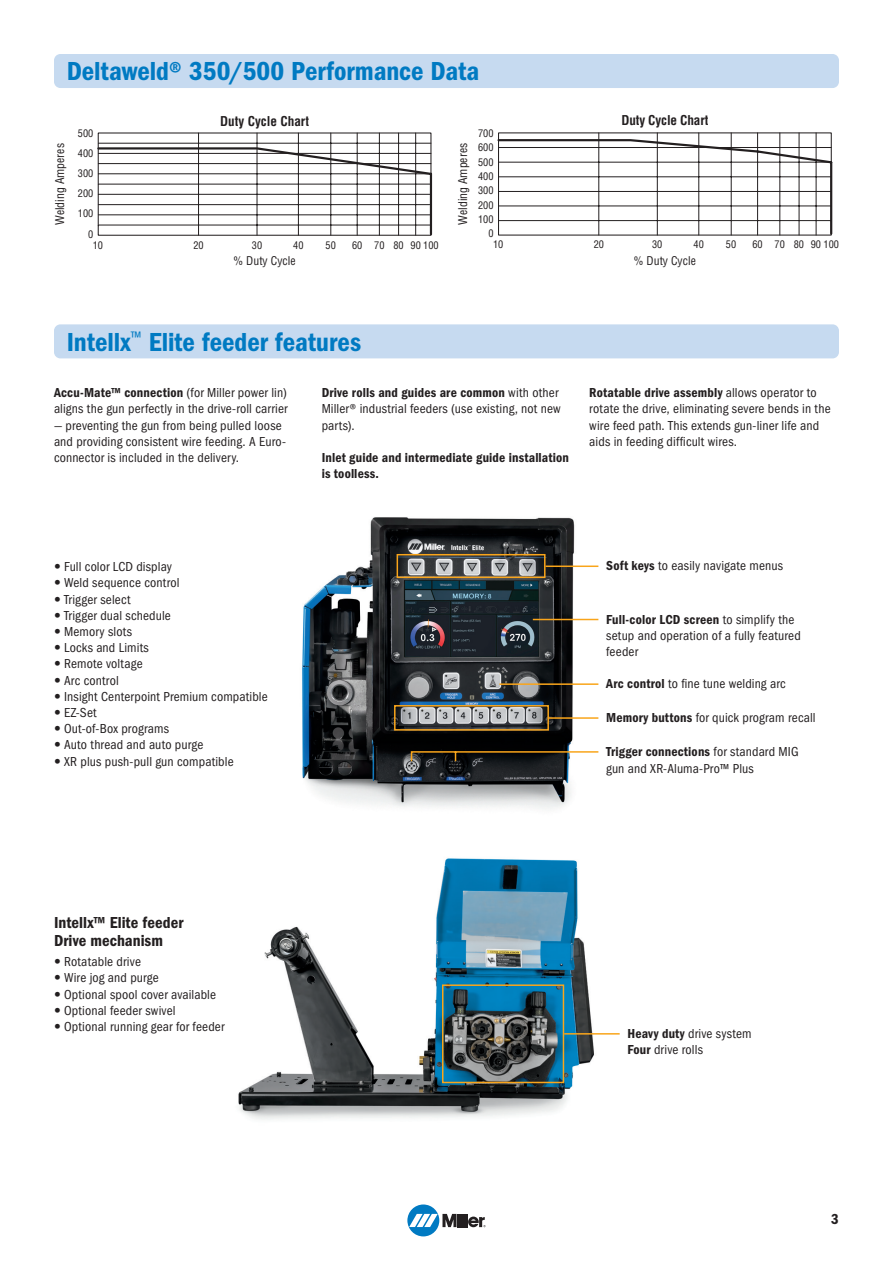
<style>
.page{position:relative;width:893px;height:1263px;background:#fff}
.page>*{position:absolute;margin:0;border:0;box-sizing:border-box;transform-origin:0 0}
.t1{font:27px "ITC Franklin Gothic Std Dm Cd";color:#007ac2}
.t2{font:16.5px/18px "ITC Franklin Gothic Std Dm Cd";letter-spacing:.005em;color:#231f20}
.t3{font:15px "ITC Franklin Gothic Std Dm Cd";color:#231f20}
.t4{font:condensed 13.5px/16.2px "ITC Franklin Gothic Std";letter-spacing:.01em;color:#231f20}
.t5{font:13.5px/16.2px "ITC Franklin Gothic Std Dm Cd";letter-spacing:.01em;color:#231f20}
.t6{font:700 condensed 13.2px "Helvetica";letter-spacing:-.005em;color:#231f20}
.t7{font:condensed 11.7px "Helvetica";color:#231f20}
.t8{font:condensed 10.35px "Helvetica";color:#231f20}
.s1{font-family:"ITC Franklin Gothic Std";font-stretch:condensed}
.s2{font-family:"Helvetica Neue LT Com";font-stretch:normal}
.s3{font-family:"ITC Franklin Gothic Std Dm Cd";font-stretch:normal}
</style>
<div class="page">
<img style="left:238px;top:858px;width:369px;height:262px">
<div style="left:54px;top:54px;width:785px;height:34px;background:#c6daf0;border-radius:6px"></div>
<div style="left:54px;top:324px;width:785px;height:34px;background:#c6daf0;border-radius:6px"></div>
<hr style="left:564px;top:1033px;width:56px;height:1px;background:#f9a51b">
<div style="left:442px;top:984px;width:122px;height:99px;border:2px solid #f9a51b"></div>
<img style="left:302px;top:517px;width:281px;height:292px">
<hr style="left:546px;top:565px;width:52px;height:2px;background:#f9a51b">
<hr style="left:533px;top:619px;width:65px;height:1px;background:#f9a51b">
<hr style="left:499px;top:683px;width:99px;height:2px;background:#f9a51b">
<svg style="left:410px;top:750px;width:189px;height:13px;background:#4f4738"></svg>
<div style="left:397px;top:554px;width:149px;height:24px;border:2px solid #f9a51b"></div>
<hr style="left:548px;top:717px;width:50px;height:2px;background:#f9a51b">
<div style="left:394px;top:705px;width:155px;height:26px;border:2px solid #f9a51b"></div>
<svg style="left:497px;top:132px;width:336px;height:104px"></svg>
<svg style="left:97px;top:133px;width:336px;height:103px"></svg>
<div style="left:407px;top:1204px;width:32px;height:32px;background:#007ac2;border-radius:50%"></div>
<svg style="left:409px;top:1214px;width:77px;height:13px"></svg>
<h1 class="t1" style="left:67px;top:56px;width:414px">Deltaweld® 350/500 Performance Data</h1>
<p class="t7" style="left:53px;top:225px;width:83px;rotate:-90deg">Welding Amperes</p>
<p class="t8" style="left:78px;top:127px;width:17px">500</p>
<p class="t8" style="left:78px;top:147px;width:17px">400</p>
<p class="t8" style="left:78px;top:167px;width:17px">300</p>
<p class="t8" style="left:78px;top:187px;width:17px">200</p>
<p class="t8" style="left:78px;top:207px;width:17px">100</p>
<p class="t8" style="left:88px;top:227px;width:7px">0</p>
<p class="t6" style="left:220px;top:113px;width:90px">Duty Cycle Chart</p>
<p class="t7" style="left:456px;top:225px;width:83px;rotate:-90deg">Welding Amperes</p>
<p class="t8" style="left:478px;top:127px;width:17px">700</p>
<p class="t8" style="left:478px;top:141px;width:17px">600</p>
<p class="t8" style="left:478px;top:155px;width:17px">500</p>
<p class="t8" style="left:478px;top:170px;width:17px">400</p>
<p class="t8" style="left:478px;top:184px;width:17px">300</p>
<p class="t8" style="left:478px;top:198px;width:17px">200</p>
<p class="t8" style="left:478px;top:213px;width:17px">100</p>
<p class="t8" style="left:488px;top:227px;width:7px">0</p>
<p class="t6" style="left:621px;top:112px;width:88px">Duty Cycle Chart</p>
<p class="t8" style="left:93px;top:238px;width:12px">10</p>
<p class="t8" style="left:193px;top:238px;width:12px">20</p>
<p class="t8" style="left:252px;top:238px;width:12px">30</p>
<p class="t8" style="left:293px;top:238px;width:12px">40</p>
<p class="t8" style="left:326px;top:238px;width:12px">50</p>
<p class="t8" style="left:352px;top:238px;width:88px">60 70 80 90 100</p>
<p class="t7" style="left:234px;top:253px;width:64px">% Duty Cycle</p>
<p class="t8" style="left:493px;top:238px;width:12px">10</p>
<p class="t8" style="left:594px;top:238px;width:12px">20</p>
<p class="t8" style="left:652px;top:238px;width:12px">30</p>
<p class="t8" style="left:693px;top:238px;width:12px">40</p>
<p class="t8" style="left:726px;top:238px;width:12px">50</p>
<p class="t8" style="left:752px;top:238px;width:88px">60 70 80 90 100</p>
<p class="t7" style="left:634px;top:253px;width:64px">% Duty Cycle</p>
<h1 class="t1" style="left:67px;top:326px;width:296px">Intellx<sup>™</sup> Elite feeder features</h1>
<p class="t5" style="left:54px;top:385px;width:234px">Accu-Mate™ connection <span class="s1">(for Miller power lin)</span></p>
<p class="t4" style="left:54px;top:401px;width:235px">aligns the gun perfectly in the drive-roll carrier</p>
<p class="t4" style="left:54px;top:417px;width:233px">— preventing the gun from being pulled loose and providing consistent wire feeding. A Euro&shy;connector is included in the delivery.</p>
<p class="t5" style="left:322px;top:385px;width:238px">Drive rolls and guides are common <span class="s1">with other</span></p>
<p class="t4" style="left:322px;top:401px;width:241px">Miller® industrial feeders (use existing, not new parts).</p>
<p class="t5" style="left:322px;top:449px;width:249px">Inlet guide and intermediate guide installation is toolless.</p>
<p class="t5" style="left:589px;top:385px;width:229px">Rotatable drive assembly <span class="s1">allows operator to</span></p>
<p class="t4" style="left:589px;top:401px;width:243px">rotate the drive, eliminating severe bends in the wire feed path. This extends gun-liner life and aids in feeding difficult wires.</p>
<p class="t4" style="left:54px;top:559px;width:119px"><span class="s2">•</span> Full color LCD display</p>
<p class="t4" style="left:54px;top:575px;width:127px"><span class="s2">•</span> Weld sequence control</p>
<p class="t4" style="left:54px;top:591px;width:78px"><span class="s2">•</span> Trigger select</p>
<p class="t4" style="left:54px;top:607px;width:118px"><span class="s2">•</span> Trigger dual schedule</p>
<p class="t4" style="left:54px;top:623px;width:80px"><span class="s2">•</span> Memory slots</p>
<p class="t4" style="left:54px;top:640px;width:96px"><span class="s2">•</span> Locks and Limits</p>
<p class="t4" style="left:54px;top:656px;width:90px"><span class="s2">•</span> Remote voltage</p>
<p class="t4" style="left:54px;top:672px;width:66px"><span class="s2">•</span> Arc control</p>
<p class="t4" style="left:54px;top:688px;width:215px"><span class="s2">•</span> Insight Centerpoint Premium compatible</p>
<p class="t4" style="left:54px;top:704px;width:44px"><span class="s2">•</span> EZ-Set</p>
<p class="t4" style="left:54px;top:721px;width:117px"><span class="s2">•</span> Out-of-Box programs</p>
<p class="t4" style="left:54px;top:737px;width:151px"><span class="s2">•</span> Auto thread and auto purge</p>
<p class="t4" style="left:54px;top:753px;width:181px"><span class="s2">•</span> XR plus push-pull gun compatible</p>
<p class="t4" style="left:606px;top:558px;width:178px"><span class="s3">Soft keys</span> to easily navigate menus</p>
<p class="t5" style="left:606px;top:611px;width:190px">Full-color LCD screen <span class="s1">to simplify the</span></p>
<p class="t4" style="left:606px;top:627px;width:196px">setup and operation of a fully featured feeder</p>
<p class="t4" style="left:606px;top:675px;width:181px"><span class="s3">Arc control</span> to fine tune welding arc</p>
<p class="t4" style="left:606px;top:709px;width:211px"><span class="s3">Memory buttons</span> for quick program recall</p>
<p class="t5" style="left:606px;top:744px;width:194px">Trigger connections <span class="s1">for standard MIG</span></p>
<p class="t4" style="left:606px;top:760px;width:149px">gun and XR-Aluma-Pro™ Plus</p>
<p class="t2" style="left:54px;top:913px;width:131px">Intellx™ Elite feeder<br>Drive mechanism</p>
<p class="t4" style="left:54px;top:954px;width:89px"><span class="s2">•</span> Rotatable drive</p>
<p class="t4" style="left:54px;top:970px;width:106px"><span class="s2">•</span> Wire jog and purge</p>
<p class="t4" style="left:54px;top:986px;width:164px"><span class="s2">•</span> Optional spool cover available</p>
<p class="t4" style="left:54px;top:1002px;width:123px"><span class="s2">•</span> Optional feeder swivel</p>
<p class="t4" style="left:54px;top:1018px;width:172px"><span class="s2">•</span> Optional running gear for feeder</p>
<p class="t4" style="left:627px;top:1025px;width:126px"><span class="s3">Heavy duty</span> drive system<br><span class="s3">Four</span> drive rolls</p>
<p class="t3" style="left:831px;top:1210px;width:9px">3</p>
</div>
